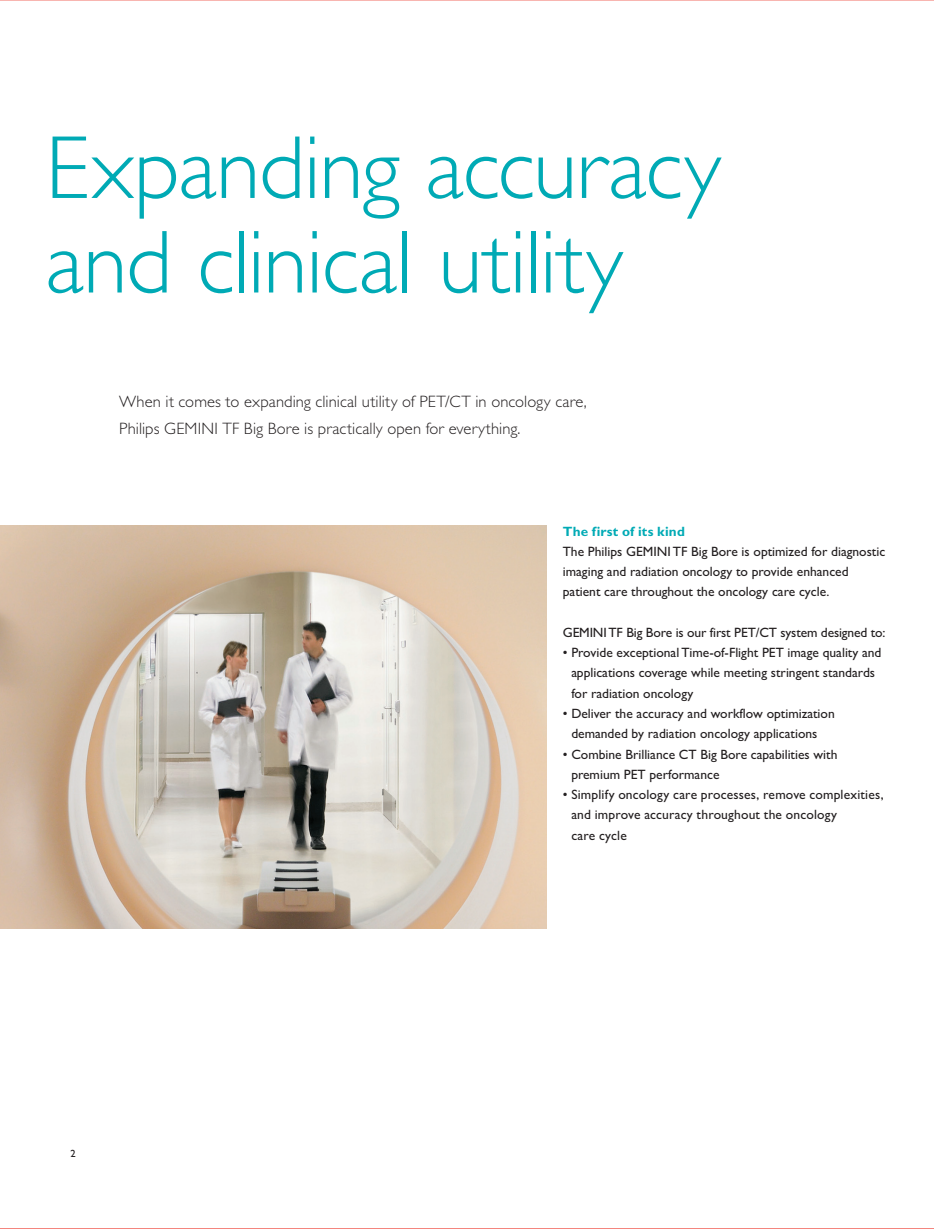
<style>
.page{position:relative;width:934px;height:1229px;background:#fff}
.page>*{position:absolute;margin:0;border:0;box-sizing:border-box;transform-origin:0 0}
.t1{font:90px/94.5px "Gill Sans Alt One WGL Light";letter-spacing:-.015em;color:#00aab5}
.t2{font:16.5px/27px "Gill Sans Alt One WGL Light";letter-spacing:.005em;color:#231f20}
.t3{font:13.5px/20.2px "Gill Sans Alt One WGL";color:#231f20}
.t4{font:700 13.5px "Gill Sans Alt One WGL";letter-spacing:.015em;color:#00aab5}
.t5{font:10.5px "Gill Sans Alt One WGL";color:#231f20}
</style>
<div class="page">
<img style="left:0;top:525px;width:546px;height:403px">
<h1 class="t1" style="left:45px;top:121px;width:677px">Expanding accuracy and clinical utility</h1>
<p class="t2" style="left:119px;top:388px;width:469px">When it comes to expanding clinical utility of PET/CT in oncology care,<br>Philips GEMINI TF Big Bore is practically open for everything.</p>
<p class="t5" style="left:71px;top:1146px;width:7px">2</p>
<p class="t4" style="left:562px;top:522px;width:123px">The first of its kind</p>
<p class="t3" style="left:562px;top:541px;width:324px">The Philips GEMINI TF Big Bore is optimized for diagnostic imaging and radiation oncology to provide enhanced patient care throughout the oncology care cycle.</p>
<p class="t3" style="left:562px;top:622px;width:324px">GEMINI TF Big Bore is our first PET/CT system designed to:</p>
<p class="t3" style="left:571px;top:642px;width:311px;text-indent:-9px">• Provide exceptional Time-of-Flight PET image quality and applications coverage while meeting stringent standards for radiation oncology</p>
<p class="t3" style="left:571px;top:703px;width:265px;text-indent:-9px">• Deliver the accuracy and workflow optimization demanded by radiation oncology applications</p>
<p class="t3" style="left:571px;top:743px;width:267px;text-indent:-9px">• Combine Brilliance CT Big Bore capabilities with premium PET performance</p>
<p class="t3" style="left:571px;top:784px;width:313px;text-indent:-9px">• Simplify oncology care processes, remove complexities, and improve accuracy throughout the oncology<br>care cycle</p>
</div>
